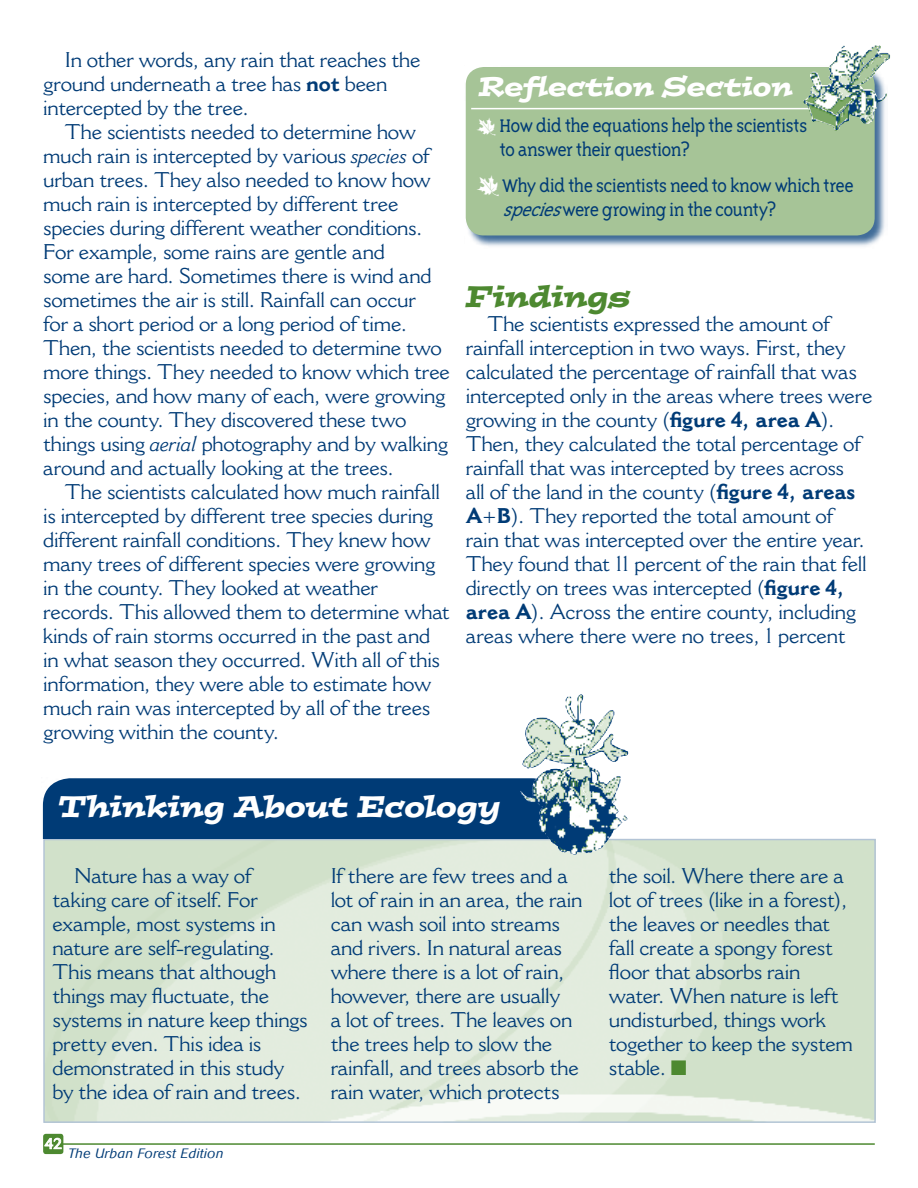
<style>
.page{position:relative;width:918px;height:1188px;background:#fff}
.page>*{position:absolute;margin:0;border:0;box-sizing:border-box;transform-origin:0 0}
.t1{font:italic 30px "Postino";letter-spacing:-.005em;color:#fff}
.t2{font:italic 30px "Postino";letter-spacing:-.005em;color:#4d8930}
.t3{font:italic 27px "Postino";letter-spacing:-.005em;color:#fff}
.t4{font:21px/24px "Cantoria";letter-spacing:-.015em;color:#003b76}
.t5{font:300 21px/24px "Triplex Serif";letter-spacing:-.035em;color:#003b76}
.t6{font:300 15px "Cosmos";color:#fff}
.t7{font:italic 300 13.5px "Cosmos";letter-spacing:.025em;color:#003b76}
.s1{font-weight:700}
.s2{font-style:italic}
.s3{font-family:"Df Incidentals Plain";font-weight:400;font-size:18px;color:#fff}
.s4{font-family:"Df Incidentals Plain";font-weight:400;color:#fff}
.s5{color:#4d8930}
</style>
<div class="page">
<hr style="left:58px;top:1143px;width:817px;height:2px;background:#4d8930">
<svg style="left:43px;top:1134px;width:20px;height:20px"></svg>
<div style="left:43px;top:778px;width:515px;height:61px;background:#003b76"></div>
<img style="left:46px;top:842px;width:827px;height:278px">
<img style="left:577px;top:694px;width:51px;height:111px">
<img style="left:580px;top:710px;width:35px;height:42px">
<div style="left:464px;top:65px;width:423px;height:183px;background:#003b76;opacity:.75"></div>
<div style="left:466px;top:67px;width:409px;height:168px;background:#a6c497"></div>
<hr style="left:471px;top:108px;width:401px;height:1px;background:#fff">
<img style="left:803px;top:45px;width:88px;height:85px">
<img style="left:858px;top:52px;width:32px;height:48px">
<p class="t4" style="left:43px;top:48px;width:379px;text-indent:22px">In other words, any rain that reaches the ground underneath a tree has <span class="s1">not</span> been intercepted by the tree.</p>
<p class="t4" style="left:43px;top:120px;width:408px;text-indent:22px">The scientists needed to determine how much rain is intercepted by various <span class="s2">species</span> of urban trees. They also needed to know how much rain is intercepted by different tree species during different weather conditions.<br>For example, some rains are gentle and<br>some are hard. Sometimes there is wind and sometimes the air is still. Rainfall can occur<br>for a short period or a long period of time.<br>Then, the scientists needed to determine two more things. They needed to know which tree species, and how many of each, were growing in the county. They discovered these two things using <span class="s2">aerial</span> photography and by walking around and actually looking at the trees.</p>
<p class="t4" style="left:43px;top:480px;width:408px;text-indent:22px">The scientists calculated how much rainfall is intercepted by different tree species during different rainfall conditions. They knew how many trees of different species were growing in the county. They looked at weather records. This allowed them to determine what kinds of rain storms occurred in the past and in what season they occurred. With all of this information, they were able to estimate how much rain was intercepted by all of the trees growing within the county.</p>
<p class="t3" style="left:479px;top:68px;width:316px">Reflection Section</p>
<p class="t5" style="left:500px;top:113px;width:309px;text-indent:-24px"><span class="s3">b</span> How did the equations help the scientists to answer their question?</p>
<p class="t5" style="left:502px;top:173px;width:353px;text-indent:-27px"><span class="s4">b</span> Why did the scientists need to know which tree <span class="s2">species</span>were growing in the county?</p>
<h1 class="t2" style="left:466px;top:276px;width:167px">Findings</h1>
<p class="t4" style="left:466px;top:312px;width:408px;text-indent:22px">The scientists expressed the amount of rainfall interception in two ways. First, they calculated the percentage of rainfall that was intercepted only in the areas where trees were growing in the county (<span class="s1">figure 4, area A</span>).<br>Then, they calculated the total percentage of rainfall that was intercepted by trees across<br>all of the land in the county (<span class="s1">figure 4, areas A+B</span>). They reported the total amount of<br>rain that was intercepted over the entire year.<br>They found that 11 percent of the rain that fell directly on trees was intercepted (<span class="s1">figure 4, area A</span>). Across the entire county, including areas where there were no trees, 1 percent</p>
<h1 class="t1" style="left:59px;top:786px;width:443px">Thinking About Ecology</h1>
<p class="t4" style="left:53px;top:864px;width:257px;text-indent:22px">Nature has a way of taking care of itself. For example, most systems in nature are self-regulating.<br>This means that although things may fluctuate, the systems in nature keep things pretty even. This idea is demonstrated in this study by the idea of rain and trees.</p>
<p class="t4" style="left:331px;top:864px;width:253px">If there are few trees and a lot of rain in an area, the rain can wash soil into streams and rivers. In natural areas where there is a lot of rain, however, there are usually<br>a lot of trees. The leaves on the trees help to slow the rainfall, and trees absorb the rain water, which protects</p>
<p class="t4" style="left:609px;top:864px;width:246px">the soil. Where there are a lot of trees (like in a forest), the leaves or needles that fall create a spongy forest floor that absorbs rain water. When nature is left undisturbed, things work together to keep the system stable. <span class="s5">■</span></p>
<p class="t6" style="left:44px;top:1135px;width:20px">42</p>
<p class="t7" style="left:68px;top:1146px;width:157px">The Urban Forest Edition</p>
</div>
